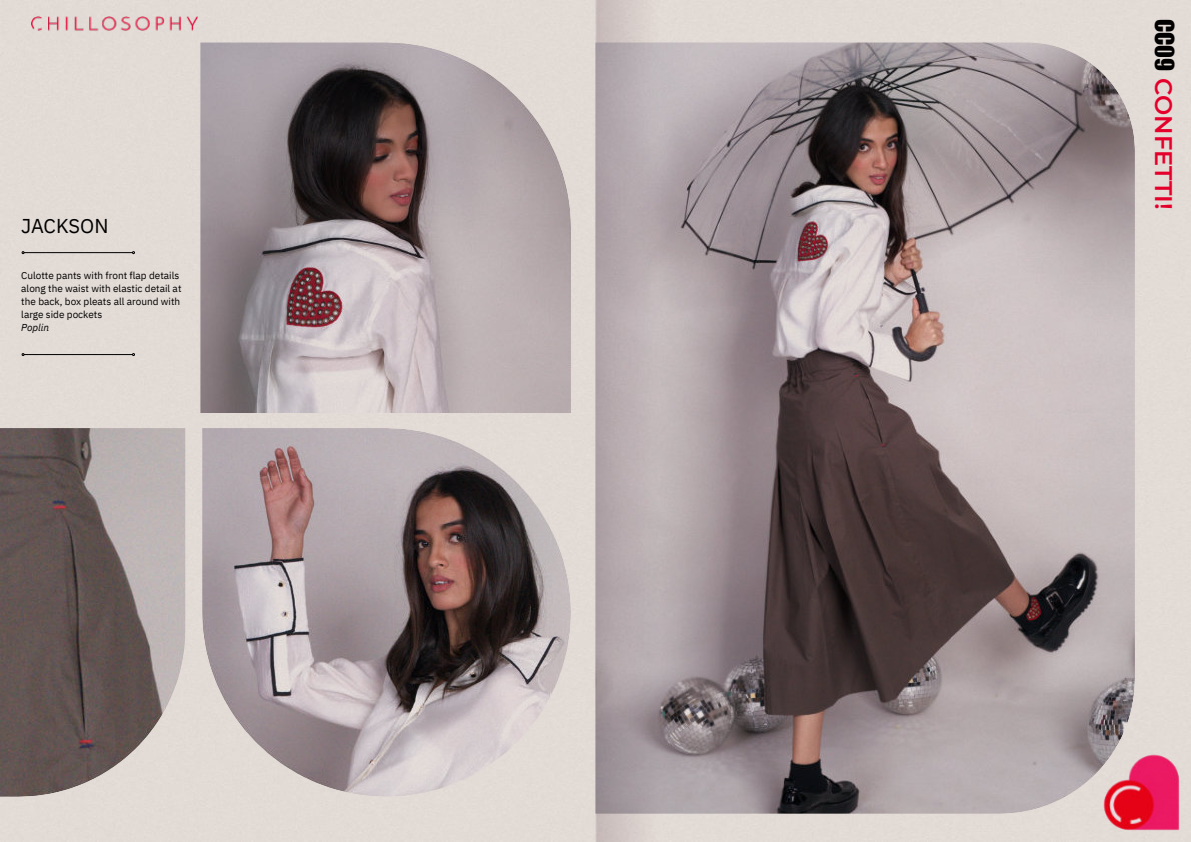
<style>
.page{position:relative;width:1191px;height:842px;background:#e2dad5}
.page>*{position:absolute;margin:0;border:0;box-sizing:border-box;transform-origin:0 0}
.t1{font:600 24px "Montserrat";color:#e4002b}
.t2{font:20px "IBM Plex Sans";letter-spacing:-.005em;color:#000}
.t3{font:10px/13px "IBM Plex Sans";color:#000}
.t4{font:italic 10px "IBM Plex Sans";color:#000}
.s1{font-family:"Impact";font-weight:400;color:#000}
</style>
<div class="page">
<img style="left:31px;top:16px;width:167px;height:15px">
<img style="left:1106px;top:754px;width:74px;height:77px">
<img style="left:595px;top:43px;width:539px;height:771px">
<img style="left:202px;top:428px;width:369px;height:368px">
<img style="left:200px;top:43px;width:371px;height:370px">
<img style="left:0;top:428px;width:185px;height:369px">
<hr style="left:24px;top:252px;width:108px;height:1px;background:#000">
<hr style="left:24px;top:354px;width:108px;height:1px;background:#000">
<h2 class="t2" style="left:21px;top:218px;width:89px">JACKSON</h2>
<p class="t3" style="left:21px;top:270px;width:162px">Culotte pants with front flap details along the waist with elastic detail at the back, box pleats all around with large side pockets</p>
<p class="t4" style="left:21px;top:323px;width:29px">Poplin</p>
<h1 class="t1" style="left:1178px;top:19px;width:192px;rotate:90deg"><span class="s1">CC09</span> CONFETTI!</h1>
</div>
